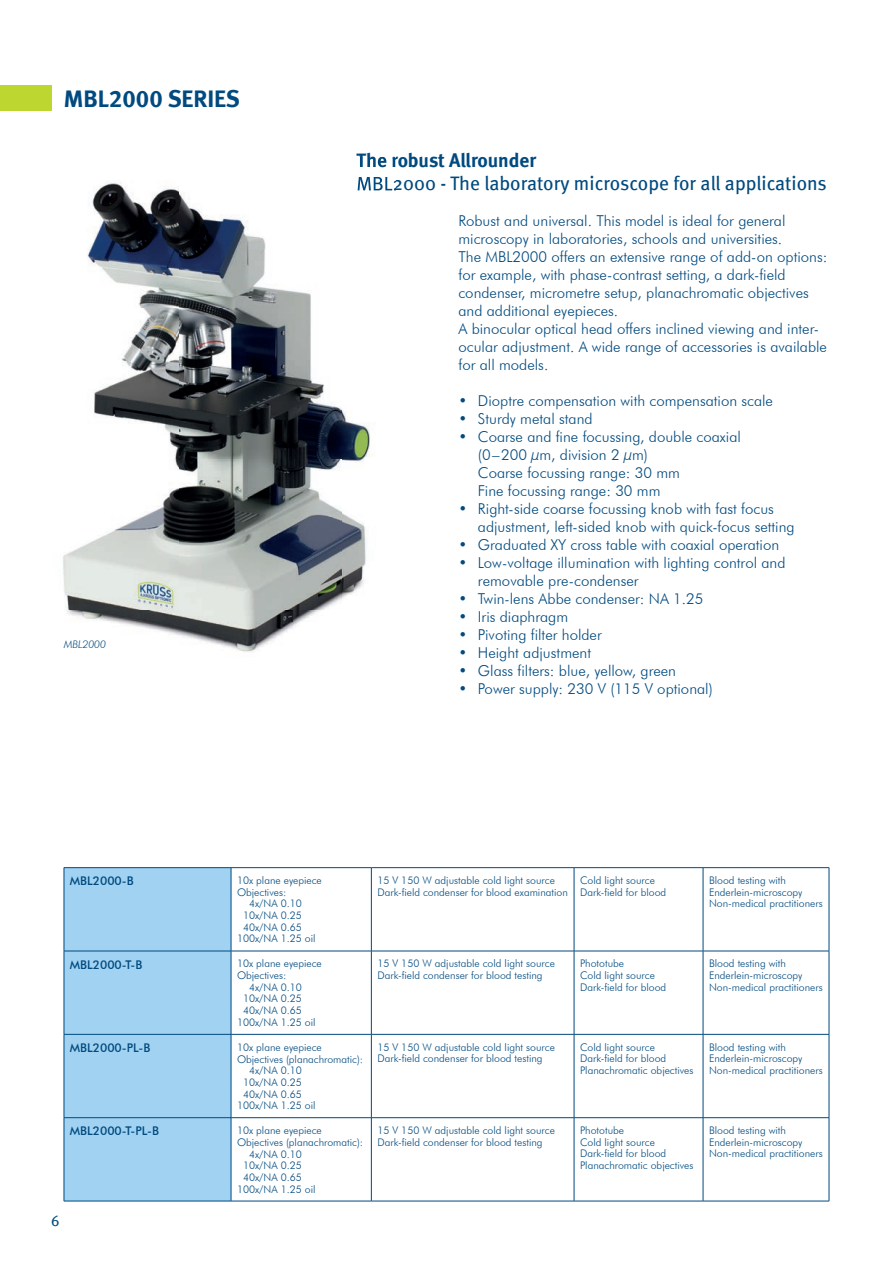
<style>
.page{position:relative;width:893px;height:1263px;background:#fff}
.page>*{position:absolute;margin:0;border:0;box-sizing:border-box;transform-origin:0 0}
.t1{font:24px "Meta Bold LF";color:#004a7f}
.t2{font:19.5px "Meta";color:#004a7f}
.t3{font:700 19.5px "Meta";letter-spacing:-.005em;color:#004a7f}
.t4{font:300 15px/18px "Futura BT";color:#004a7f}
.t5{font:15px "Meta";color:#004a7f}
.t6{font:500 12px "Futura BT";color:#004a7f}
.t7{font:300 10.5px/11.7px "Futura BT";color:#004a7f}
.t8{font:italic 300 10.5px "Futura BT";color:#004a7f}
.s1{font-family:"Avant Garde IT Cby BT";font-weight:500}
</style>
<div class="page">
<img style="left:63px;top:167px;width:321px;height:485px">
<img style="left:360px;top:157px;width:35px;height:10px">
<img style="left:358px;top:176px;width:37px;height:19px">
<div style="left:65px;top:868px;width:166px;height:333px;background:#a1d2f1"></div>
<hr style="left:64px;top:868px;width:1px;height:83px;background:#004a7f">
<hr style="left:64px;top:867px;width:167px;height:1px;background:#004a7f">
<hr style="left:231px;top:868px;width:1px;height:83px;background:#004a7f">
<hr style="left:231px;top:867px;width:140px;height:1px;background:#004a7f">
<hr style="left:371px;top:868px;width:1px;height:83px;background:#004a7f">
<hr style="left:371px;top:867px;width:203px;height:1px;background:#004a7f">
<hr style="left:574px;top:868px;width:1px;height:83px;background:#004a7f">
<hr style="left:574px;top:867px;width:129px;height:1px;background:#004a7f">
<hr style="left:703px;top:868px;width:1px;height:83px;background:#004a7f">
<hr style="left:829px;top:868px;width:1px;height:83px;background:#004a7f">
<hr style="left:703px;top:867px;width:126px;height:1px;background:#004a7f">
<hr style="left:64px;top:951px;width:1px;height:83px;background:#004a7f">
<hr style="left:64px;top:951px;width:167px;height:1px;background:#004a7f">
<hr style="left:231px;top:951px;width:1px;height:83px;background:#004a7f">
<hr style="left:231px;top:951px;width:140px;height:1px;background:#004a7f">
<hr style="left:371px;top:951px;width:1px;height:83px;background:#004a7f">
<hr style="left:371px;top:951px;width:203px;height:1px;background:#004a7f">
<hr style="left:574px;top:951px;width:1px;height:83px;background:#004a7f">
<hr style="left:574px;top:951px;width:129px;height:1px;background:#004a7f">
<hr style="left:703px;top:951px;width:1px;height:83px;background:#004a7f">
<hr style="left:829px;top:951px;width:1px;height:83px;background:#004a7f">
<hr style="left:703px;top:951px;width:126px;height:1px;background:#004a7f">
<hr style="left:64px;top:1034px;width:1px;height:83px;background:#004a7f">
<hr style="left:64px;top:1034px;width:167px;height:1px;background:#004a7f">
<hr style="left:231px;top:1034px;width:1px;height:83px;background:#004a7f">
<hr style="left:231px;top:1034px;width:140px;height:1px;background:#004a7f">
<hr style="left:371px;top:1034px;width:1px;height:83px;background:#004a7f">
<hr style="left:371px;top:1034px;width:203px;height:1px;background:#004a7f">
<hr style="left:574px;top:1034px;width:1px;height:83px;background:#004a7f">
<hr style="left:574px;top:1034px;width:129px;height:1px;background:#004a7f">
<hr style="left:703px;top:1034px;width:1px;height:83px;background:#004a7f">
<hr style="left:829px;top:1034px;width:1px;height:83px;background:#004a7f">
<hr style="left:703px;top:1034px;width:126px;height:1px;background:#004a7f">
<hr style="left:64px;top:1118px;width:1px;height:83px;background:#004a7f">
<hr style="left:64px;top:1117px;width:167px;height:1px;background:#004a7f">
<hr style="left:64px;top:1201px;width:167px;height:1px;background:#004a7f">
<hr style="left:231px;top:1118px;width:1px;height:83px;background:#004a7f">
<hr style="left:231px;top:1117px;width:140px;height:1px;background:#004a7f">
<hr style="left:231px;top:1201px;width:140px;height:1px;background:#004a7f">
<hr style="left:371px;top:1118px;width:1px;height:83px;background:#004a7f">
<hr style="left:371px;top:1117px;width:203px;height:1px;background:#004a7f">
<hr style="left:371px;top:1201px;width:203px;height:1px;background:#004a7f">
<hr style="left:574px;top:1118px;width:1px;height:83px;background:#004a7f">
<hr style="left:574px;top:1117px;width:129px;height:1px;background:#004a7f">
<hr style="left:574px;top:1201px;width:129px;height:1px;background:#004a7f">
<hr style="left:703px;top:1118px;width:1px;height:83px;background:#004a7f">
<hr style="left:829px;top:1118px;width:1px;height:83px;background:#004a7f">
<hr style="left:703px;top:1117px;width:126px;height:1px;background:#004a7f">
<hr style="left:703px;top:1201px;width:126px;height:1px;background:#004a7f">
<div style="left:0;top:85px;width:51px;height:26px;background:#bed630"></div>
<h1 class="t1" style="left:64px;top:85px;width:178px">MBL2000 SERIES</h1>
<p class="t8" style="left:64px;top:638px;width:44px">MBL2000</p>
<h2 class="t3" style="left:356px;top:149px;width:181px">The robust Allrounder</h2>
<h2 class="t2" style="left:356px;top:172px;width:472px">MBL2000 - The laboratory microscope for all applications</h2>
<p class="t4" style="left:458px;top:212px;width:370px">Robust and universal. This model is ideal for general microscopy in laboratories, schools and universities.<br>The MBL2000 offers an extensive range of add-on options: for example, with phase-contrast setting, a dark-field condenser, micrometre setup, planachromatic objectives and additional eyepieces.<br>A binocular optical head offers inclined viewing and inter&shy;ocular adjustment. A wide range of accessories is available for all models.</p>
<h3 class="t4" style="left:458px;top:392px;width:316px"><span class="s1">•</span> Dioptre compensation with compensation scale</h3>
<h3 class="t4" style="left:458px;top:410px;width:136px"><span class="s1">•</span> Sturdy metal stand</h3>
<h3 class="t4" style="left:478px;top:428px;width:264px;text-indent:-20px"><span class="s1">•</span> Coarse and fine focussing, double coaxial (0–200 µm, division 2 µm)<br>Coarse focussing range: 30 mm<br>Fine focussing range: 30 mm</h3>
<h3 class="t4" style="left:478px;top:500px;width:318px;text-indent:-20px"><span class="s1">•</span> Right-side coarse focussing knob with fast focus adjustment, left-sided knob with quick-focus setting</h3>
<h3 class="t4" style="left:458px;top:536px;width:322px"><span class="s1">•</span> Graduated XY cross table with coaxial operation</h3>
<h3 class="t4" style="left:478px;top:554px;width:309px;text-indent:-20px"><span class="s1">•</span> Low-voltage illumination with lighting control and removable pre-condenser</h3>
<h3 class="t4" style="left:458px;top:590px;width:247px"><span class="s1">•</span> Twin-lens Abbe condenser: NA 1.25</h3>
<h3 class="t4" style="left:458px;top:608px;width:111px"><span class="s1">•</span> Iris diaphragm</h3>
<h3 class="t4" style="left:458px;top:626px;width:145px"><span class="s1">•</span> Pivoting filter holder</h3>
<h3 class="t4" style="left:458px;top:644px;width:134px"><span class="s1">•</span> Height adjustment</h3>
<h3 class="t4" style="left:458px;top:662px;width:219px"><span class="s1">•</span> Glass filters: blue, yellow, green</h3>
<h3 class="t4" style="left:458px;top:680px;width:256px"><span class="s1">•</span> Power supply: 230 V (115 V optional)</h3>
<p class="t6" style="left:70px;top:874px;width:65px">MBL2000-B</p>
<p class="t7" style="left:237px;top:874px;width:86px">10x plane eyepiece</p>
<p class="t7" style="left:237px;top:886px;width:51px">Objectives:</p>
<p class="t7" style="left:249px;top:898px;width:54px">4x/NA 0.10</p>
<p class="t7" style="left:243px;top:909px;width:60px">10x/NA 0.25</p>
<p class="t7" style="left:243px;top:921px;width:60px">40x/NA 0.65</p>
<p class="t7" style="left:237px;top:933px;width:80px">100x/NA 1.25 oil</p>
<p class="t6" style="left:70px;top:957px;width:74px">MBL2000-T-B</p>
<p class="t7" style="left:237px;top:958px;width:86px">10x plane eyepiece</p>
<p class="t7" style="left:237px;top:969px;width:51px">Objectives:</p>
<p class="t7" style="left:249px;top:981px;width:54px">4x/NA 0.10</p>
<p class="t7" style="left:243px;top:993px;width:60px">10x/NA 0.25</p>
<p class="t7" style="left:243px;top:1004px;width:60px">40x/NA 0.65</p>
<p class="t7" style="left:237px;top:1016px;width:80px">100x/NA 1.25 oil</p>
<p class="t7" style="left:377px;top:874px;width:192px">15 V 150 W adjustable cold light source<br>Dark-field condenser for blood examination</p>
<p class="t7" style="left:580px;top:874px;width:88px">Cold light source<br>Dark-field for blood</p>
<p class="t7" style="left:709px;top:874px;width:115px">Blood testing with<br>Enderlein-microscopy<br>Non-medical practitioners</p>
<p class="t7" style="left:377px;top:958px;width:179px">15 V 150 W adjustable cold light source<br>Dark-field condenser for blood testing</p>
<p class="t7" style="left:580px;top:958px;width:88px">Phototube<br>Cold light source<br>Dark-field for blood</p>
<p class="t7" style="left:709px;top:958px;width:115px">Blood testing with<br>Enderlein-microscopy<br>Non-medical practitioners</p>
<h3 class="t5" style="left:51px;top:1212px;width:10px">6</h3>
<p class="t6" style="left:70px;top:1040px;width:82px">MBL2000-PL-B</p>
<p class="t7" style="left:237px;top:1041px;width:86px">10x plane eyepiece</p>
<p class="t7" style="left:237px;top:1053px;width:128px">Objectives (planachromatic):</p>
<p class="t7" style="left:249px;top:1064px;width:54px">4x/NA 0.10</p>
<p class="t7" style="left:243px;top:1076px;width:60px">10x/NA 0.25</p>
<p class="t7" style="left:243px;top:1088px;width:60px">40x/NA 0.65</p>
<p class="t7" style="left:237px;top:1099px;width:80px">100x/NA 1.25 oil</p>
<p class="t6" style="left:70px;top:1124px;width:91px">MBL2000-T-PL-B</p>
<p class="t7" style="left:237px;top:1124px;width:86px">10x plane eyepiece</p>
<p class="t7" style="left:237px;top:1136px;width:128px">Objectives (planachromatic):</p>
<p class="t7" style="left:249px;top:1148px;width:54px">4x/NA 0.10</p>
<p class="t7" style="left:243px;top:1159px;width:60px">10x/NA 0.25</p>
<p class="t7" style="left:243px;top:1171px;width:60px">40x/NA 0.65</p>
<p class="t7" style="left:237px;top:1183px;width:80px">100x/NA 1.25 oil</p>
<p class="t7" style="left:377px;top:1041px;width:179px">15 V 150 W adjustable cold light source<br>Dark-field condenser for blood testing</p>
<p class="t7" style="left:580px;top:1041px;width:115px">Cold light source<br>Dark-field for blood<br>Planachromatic objectives</p>
<p class="t7" style="left:709px;top:1041px;width:115px">Blood testing with<br>Enderlein-microscopy<br>Non-medical practitioners</p>
<p class="t7" style="left:377px;top:1124px;width:179px">15 V 150 W adjustable cold light source<br>Dark-field condenser for blood testing</p>
<p class="t7" style="left:580px;top:1124px;width:115px">Phototube<br>Cold light source<br>Dark-field for blood<br>Planachromatic objectives</p>
<p class="t7" style="left:709px;top:1124px;width:115px">Blood testing with<br>Enderlein-microscopy<br>Non-medical practitioners</p>
</div>
